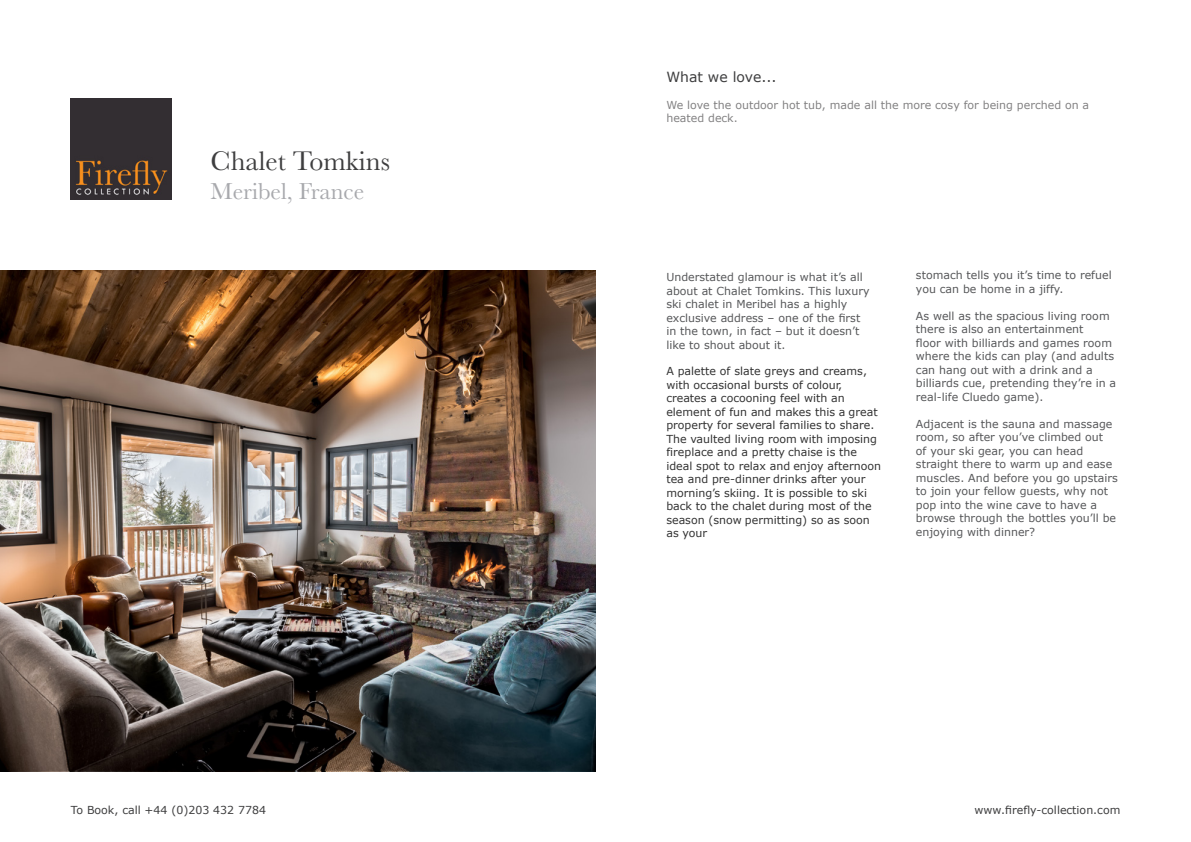
<style>
.page{position:relative;width:1191px;height:842px;background:#fff}
.page>*{position:absolute;margin:0;border:0;box-sizing:border-box;transform-origin:0 0}
.t1{font:28px "Baskerville";color:#3e3e3f}
.t2{font:24px "Baskerville";color:#a8a9ad}
.t3{font:14px "Verdana";color:#3e3e3f}
.t4{font:11px/13.5px "Verdana";color:#57585a}
.t5{font:11px/13.5px "Verdana";color:#333}
.t6{font:11px/13.5px "Verdana";color:#838283}
.t7{font:11px "Verdana";color:#3e3e3f}
</style>
<div class="page">
<img style="left:71px;top:99px;width:101px;height:101px">
<img style="left:0;top:271px;width:595px;height:500px">
<p class="t1" style="left:210px;top:143px;width:181px">Chalet Tomkins</p>
<p class="t2" style="left:210px;top:176px;width:155px">Meribel, France</p>
<p class="t7" style="left:71px;top:802px;width:197px">To Book, call +44 (0)203 432 7784</p>
<p class="t3" style="left:666px;top:68px;width:112px">What we love...</p>
<p class="t6" style="left:666px;top:98px;width:424px">We love the outdoor hot tub, made all the more cosy for being perched on a heated deck.</p>
<p class="t4" style="left:666px;top:270px;width:205px">Understated glamour is what it’s all about at Chalet Tomkins. This luxury ski chalet in Meribel has a highly exclusive address – one of the first in the town, in fact – but it doesn’t like to shout about it.</p>
<p class="t5" style="left:666px;top:364px;width:216px">A palette of slate greys and creams, with occasional bursts of colour, creates a cocooning feel with an element of fun and makes this a great property for several families to share.<br>The vaulted living room with imposing fireplace and a pretty chaise is the ideal spot to relax and enjoy afternoon tea and pre-dinner drinks after your morning’s skiing. It is possible to ski back to the chalet during most of the season (snow permitting) so as soon as your</p>
<p class="t4" style="left:916px;top:269px;width:197px">stomach tells you it’s time to refuel you can be home in a jiffy.</p>
<p class="t4" style="left:916px;top:309px;width:202px">As well as the spacious living room there is also an entertainment<br>floor with billiards and games room where the kids can play (and adults can hang out with a drink and a billiards cue, pretending they’re in a real-life Cluedo game).</p>
<p class="t4" style="left:916px;top:417px;width:203px">Adjacent is the sauna and massage room, so after you’ve climbed out<br>of your ski gear, you can head straight there to warm up and ease muscles. And before you go upstairs to join your fellow guests, why not pop into the wine cave to have a browse through the bottles you’ll be enjoying with dinner?</p>
<p class="t7" style="left:974px;top:802px;width:147px">www.firefly-collection.com</p>
</div>
